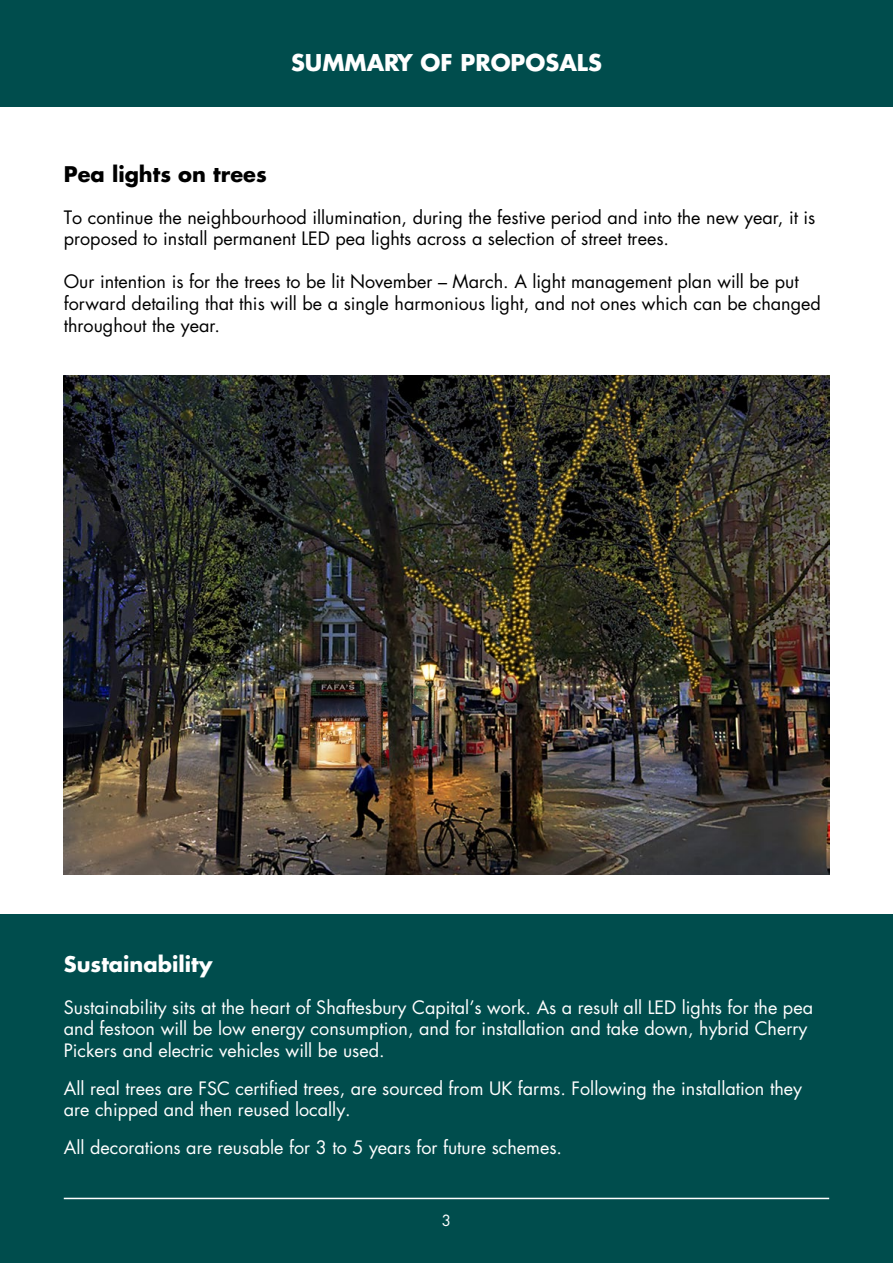
<style>
.page{position:relative;width:893px;height:1263px;background:#fff}
.page>*{position:absolute;margin:0;border:0;box-sizing:border-box;transform-origin:0 0}
.t1{font:700 22.5px "Futura PRO";color:#fff}
.t2{font:700 21px "Futura PRO";color:#000}
.t3{font:700 21px "Futura PRO";color:#fff}
.t4{font:18px/21.6px "Futura PRO";color:#fff}
.t5{font:18px/21.6px "Futura PRO";color:#000}
.t6{font:15px "Futura PRO";color:#fff}
</style>
<div class="page">
<div style="left:0;top:0;width:893px;height:106px;background:#004d4d"></div>
<div style="left:0;top:914px;width:893px;height:349px;background:#004d4d"></div>
<img style="left:64px;top:375px;width:765px;height:499px">
<hr style="left:64px;top:1198px;width:765px;height:1px;background:#fff">
<p class="t1" style="left:291px;top:48px;width:312px">SUMMARY OF PROPOSALS</p>
<p class="t2" style="left:64px;top:160px;width:204px">Pea lights on trees</p>
<p class="t5" style="left:64px;top:206px;width:753px">To continue the neighbourhood illumination, during the festive period and into the new year, it is proposed to install permanent LED pea lights across a selection of street trees.</p>
<p class="t5" style="left:64px;top:271px;width:759px">Our intention is for the trees to be lit November – March. A light management plan will be put forward detailing that this will be a single harmonious light, and not ones which can be changed throughout the year.</p>
<p class="t3" style="left:64px;top:950px;width:150px">Sustainability</p>
<p class="t4" style="left:64px;top:996px;width:751px">Sustainability sits at the heart of Shaftesbury Capital’s work. As a result all LED lights for the pea and festoon will be low energy consumption, and for installation and take down, hybrid Cherry<br>Pickers and electric vehicles will be used.</p>
<p class="t4" style="left:64px;top:1077px;width:740px">All real trees are FSC certified trees, are sourced from UK farms. Following the installation they are chipped and then reused locally.</p>
<p class="t4" style="left:64px;top:1137px;width:500px">All decorations are reusable for 3 to 5 years for future schemes.</p>
<p class="t6" style="left:442px;top:1211px;width:11px">3</p>
</div>
